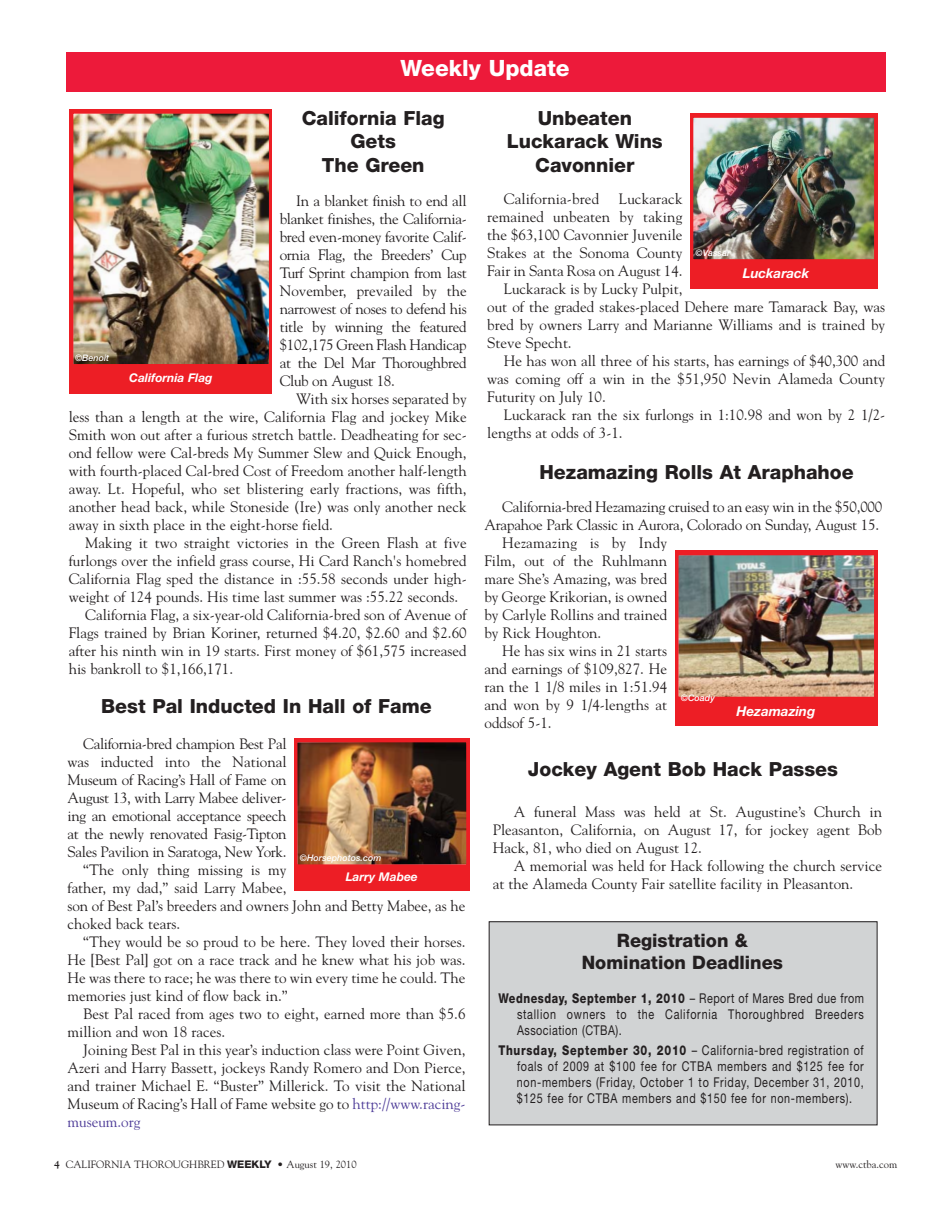
<style>
.page{position:relative;width:945px;height:1215px;background:#fff}
.page>*{position:absolute;margin:0;border:0;box-sizing:border-box;transform-origin:0 0}
.t1{font:800 22.5px "Helvetica Neue";color:#fff}
.t2{font:800 19.5px/23.4px "Helvetica Neue";color:#231f20;text-align:center}
.t3{font:800 18.45px/22.2px "Helvetica Neue";color:#231f20;text-align:center}
.t4{font:15px/18px "Goudy";color:#231f20;text-align:justify}
.t5{font:15px "Goudy";letter-spacing:-.02em;color:#231f20}
.t6{font:15px "Goudy";letter-spacing:.02em;color:#231f20}
.t7{font:15px "Goudy";color:#4e3c98}
.t8{font:13.5px/16.2px "Helvetica Neue";letter-spacing:.06em;color:#231f20;text-align:justify;scale:.8 1}
.t9{font:italic 700 13.5px "Helvetica Neue";color:#fff}
.t10{font:italic 700 12px "Helvetica Neue";color:#fff}
.t11{font:10.5px "Goudy";color:#231f20}
.t12{font:italic 500 9px "Helvetica Neue";color:#fff}
.s1{color:#4e3c98}
.s2{font-weight:800}
.s3{font-weight:700}
.s4{font-family:"Helvetica Neue";font-weight:800}
</style>
<div class="page">
<div style="left:489px;top:922px;width:388px;height:203px;background:#d1d3d4"></div>
<div style="left:489px;top:921px;width:389px;height:204px;border:1px solid #231f20"></div>
<div style="left:66px;top:52px;width:819px;height:40px;background:#ed1a3a"></div>
<div style="left:70px;top:109px;width:202px;height:285px;background:#ed1e25"></div>
<img style="left:74px;top:114px;width:194px;height:249px">
<div style="left:72px;top:112px;width:198px;height:253px;border:1px solid #ed1e25"></div>
<div style="left:294px;top:738px;width:175px;height:152px;background:#ed1e25"></div>
<img style="left:298px;top:743px;width:168px;height:121px">
<div style="left:296px;top:741px;width:172px;height:125px;border:1px solid #ed1e25"></div>
<div style="left:690px;top:113px;width:187px;height:176px;background:#ed1e25"></div>
<img style="left:694px;top:119px;width:179px;height:139px">
<div style="left:692px;top:117px;width:183px;height:143px;border:1px solid #ed1e25"></div>
<div style="left:675px;top:550px;width:202px;height:176px;background:#ed1e25"></div>
<img style="left:679px;top:556px;width:194px;height:140px">
<div style="left:677px;top:554px;width:198px;height:144px;border:1px solid #ed1e25"></div>
<h1 class="t1" style="left:400px;top:60px;width:171px">Weekly Update</h1>
<h2 class="t2" style="left:302px;top:108px;width:144px">California Flag<br>Gets<br>The Green</h2>
<p class="t4" style="left:280px;top:193px;width:189px;text-indent:16px">In a blanket finish to end all blanket finishes, the California&shy;bred even-money favorite Calif&shy;ornia Flag, the Breeders’ Cup Turf Sprint champion from last November, prevailed by the narrowest of noses to defend his title by winning the featured $102,175 Green Flash Handicap at the Del Mar Thoroughbred Club on August 18.</p>
<p class="t4" style="left:69px;top:391px;width:399px;text-indent:227px">With six horses separated by less than a length at the wire, California Flag and jockey Mike Smith won out after a furious stretch battle. Deadheating for sec&shy;ond fellow were Cal-breds My Summer Slew and Quick Enough, with fourth-placed Cal-bred Cost of Freedom another half-length away. Lt. Hopeful, who set blistering early fractions, was fifth, another head back, while Stoneside (Ire) was only another neck away in sixth place in the eight-horse field.</p>
<p class="t4" style="left:85px;top:535px;width:383px">Making it two straight victories in the Green Flash at five</p>
<p class="t4" style="left:69px;top:553px;width:399px">furlongs over the infield grass course, Hi Card Ranch's homebred</p>
<p class="t4" style="left:69px;top:571px;width:399px">California Flag sped the distance in :55.58 seconds under high-</p>
<p class="t4" style="left:69px;top:589px;width:391px">weight of 124 pounds. His time last summer was :55.22 seconds.</p>
<p class="t4" style="left:85px;top:607px;width:383px">California Flag, a six-year-old California-bred son of Avenue of</p>
<p class="t4" style="left:69px;top:625px;width:399px">Flags trained by Brian Koriner, returned $4.20, $2.60 and $2.60</p>
<p class="t4" style="left:69px;top:643px;width:399px">after his ninth win in 19 starts. First money of $61,575 increased</p>
<p class="t4" style="left:69px;top:661px;width:166px">his bankroll to $1,166,171.</p>
<h2 class="t2" style="left:507px;top:108px;width:157px">Unbeaten<br>Luckarack Wins<br>Cavonnier</h2>
<p class="t4" style="left:504px;top:191px;width:97px">California-bred</p>
<p class="t4" style="left:619px;top:191px;width:65px">Luckarack</p>
<p class="t4" style="left:487px;top:209px;width:197px">remained unbeaten by taking</p>
<p class="t4" style="left:487px;top:227px;width:197px">the $63,100 Cavonnier Juvenile</p>
<p class="t4" style="left:487px;top:245px;width:197px">Stakes at the Sonoma County</p>
<p class="t4" style="left:487px;top:263px;width:197px">Fair in Santa Rosa on August 14.</p>
<p class="t4" style="left:504px;top:281px;width:180px">Luckarack is by Lucky Pulpit,</p>
<p class="t4" style="left:487px;top:299px;width:399px">out of the graded stakes-placed Dehere mare Tamarack Bay, was</p>
<p class="t4" style="left:487px;top:317px;width:399px">bred by owners Larry and Marianne Williams and is trained by</p>
<p class="t4" style="left:487px;top:335px;width:86px">Steve Specht.</p>
<p class="t4" style="left:504px;top:353px;width:383px">He has won all three of his starts, has earnings of $40,300 and</p>
<p class="t4" style="left:487px;top:371px;width:399px">was coming off a win in the $51,950 Nevin Alameda County</p>
<p class="t4" style="left:487px;top:389px;width:120px">Futurity on July 10.</p>
<p class="t4" style="left:504px;top:407px;width:383px">Luckarack ran the six furlongs in 1:10.98 and won by 2 1/2-</p>
<p class="t4" style="left:487px;top:425px;width:137px">lengths at odds of 3-1.</p>
<h2 class="t2" style="left:540px;top:462px;width:316px">Hezamazing Rolls At Araphahoe</h2>
<p class="t4" style="left:502px;top:499px;width:382px">California-bred Hezamazing cruised to an easy win in the $50,000</p>
<p class="t4" style="left:484px;top:517px;width:396px">Arapahoe Park Classic in Aurora, Colorado on Sunday, August 15.</p>
<p class="t6" style="left:502px;top:537px;width:167px">Hezamazing is by Indy</p>
<p class="t4" style="left:484px;top:553px;width:184px">Film, out of the Ruhlmann</p>
<p class="t4" style="left:484px;top:571px;width:184px">mare She’s Amazing, was bred</p>
<p class="t4" style="left:484px;top:589px;width:184px">by George Krikorian, is owned</p>
<p class="t4" style="left:484px;top:607px;width:184px">by Carlyle Rollins and trained</p>
<p class="t4" style="left:484px;top:625px;width:118px">by Rick Houghton.</p>
<p class="t4" style="left:502px;top:643px;width:167px">He has six wins in 21 starts</p>
<p class="t4" style="left:484px;top:661px;width:184px">and earnings of $109,827. He</p>
<p class="t4" style="left:484px;top:679px;width:184px">ran the 1 1/8 miles in 1:51.94</p>
<p class="t4" style="left:484px;top:697px;width:184px">and won by 9 1/4-lengths at</p>
<p class="t4" style="left:484px;top:715px;width:69px">oddsof 5-1.</p>
<h2 class="t2" style="left:528px;top:759px;width:312px">Jockey Agent Bob Hack Passes</h2>
<p class="t4" style="left:493px;top:804px;width:391px;text-indent:21px">A funeral Mass was held at St. Augustine’s Church in Pleasanton, California, on August 17, for jockey agent Bob Hack, 81, who died on August 12.</p>
<p class="t4" style="left:493px;top:858px;width:391px;text-indent:21px">A memorial was held for Hack following the church service at the Alameda County Fair satellite facility in Pleasanton.</p>
<p class="t12" style="left:696px;top:250px;width:36px">©Vassar</p>
<p class="t9" style="left:743px;top:268px;width:68px">Luckarack</p>
<p class="t12" style="left:75px;top:355px;width:36px">©Benoit</p>
<p class="t10" style="left:129px;top:373px;width:85px">California Flag</p>
<p class="t12" style="left:681px;top:695px;width:36px">©Coady</p>
<h2 class="t2" style="left:101px;top:696px;width:332px">Best Pal Inducted In Hall of Fame</h2>
<p class="t5" style="left:83px;top:738px;width:205px">California-bred champion Best Pal</p>
<p class="t4" style="left:67px;top:754px;width:221px">was inducted into the National</p>
<p class="t5" style="left:67px;top:774px;width:221px">Museum of Racing’s Hall of Fame on</p>
<p class="t5" style="left:67px;top:792px;width:221px">August 13, with Larry Mabee deliver-</p>
<p class="t5" style="left:67px;top:810px;width:221px">ing an emotional acceptance speech</p>
<p class="t5" style="left:67px;top:828px;width:221px">at the newly renovated Fasig-Tipton</p>
<p class="t5" style="left:67px;top:846px;width:221px">Sales Pavilion in Saratoga, New York.</p>
<p class="t4" style="left:83px;top:862px;width:205px">“The only thing missing is my</p>
<p class="t4" style="left:68px;top:880px;width:221px">father, my dad,” said Larry Mabee,</p>
<p class="t4" style="left:68px;top:898px;width:399px">son of Best Pal’s breeders and owners John and Betty Mabee, as he</p>
<p class="t4" style="left:68px;top:916px;width:114px">choked back tears.</p>
<p class="t4" style="left:83px;top:934px;width:384px">“They would be so proud to be here. They loved their horses.</p>
<p class="t4" style="left:68px;top:952px;width:399px">He [Best Pal] got on a race track and he knew what his job was.</p>
<p class="t4" style="left:68px;top:970px;width:399px">He was there to race; he was there to win every time he could. The</p>
<p class="t4" style="left:68px;top:988px;width:222px">memories just kind of flow back in.”</p>
<p class="t4" style="left:83px;top:1006px;width:384px">Best Pal raced from ages two to eight, earned more than $5.6</p>
<p class="t4" style="left:68px;top:1024px;width:159px">million and won 18 races.</p>
<p class="t4" style="left:83px;top:1042px;width:384px">Joining Best Pal in this year’s induction class were Point Given,</p>
<p class="t4" style="left:68px;top:1060px;width:399px">Azeri and Harry Bassett, jockeys Randy Romero and Don Pierce,</p>
<p class="t4" style="left:68px;top:1078px;width:399px">and trainer Michael E. “Buster” Millerick. To visit the National</p>
<p class="t4" style="left:68px;top:1096px;width:399px">Museum of Racing’s Hall of Fame website go to <span class="s1">http://www.racing-</span></p>
<p class="t7" style="left:68px;top:1116px;width:74px">museum.org</p>
<p class="t9" style="left:737px;top:706px;width:80px">Hezamazing</p>
<p class="t12" style="left:300px;top:855px;width:83px">©Horsephotos.com</p>
<p class="t10" style="left:346px;top:873px;width:74px">Larry Mabee</p>
<p class="t3" style="left:582px;top:931px;width:203px">Registration &amp;<br>Nomination Deadlines</p>
<p class="t8" style="left:517px;top:991px;width:435px;text-indent:-19px"><span class="s2">Wednesday, September 1, 2010</span> – Report of Mares Bred due from stallion owners to the California Thoroughbred Breeders Association (CTBA).</p>
<p class="t8" style="left:517px;top:1043px;width:435px;text-indent:-19px"><span class="s2">Thursday, September 30, 2010</span> – California-bred registration of foals of 2009 at $100 fee for CTBA members and $125 fee for non-members (Friday, October 1 to Friday, December 31, 2010, $125 fee for CTBA members and $150 fee for non-members).</p>
<p class="t11" style="left:54px;top:1160px;width:304px"><span class="s3">4</span> CALIFORNIA THOROUGHBRED <span class="s4">WEEKLY</span> • August 19, 2010</p>
<p class="t11" style="left:836px;top:1160px;width:63px">www.ctba.com</p>
</div>
